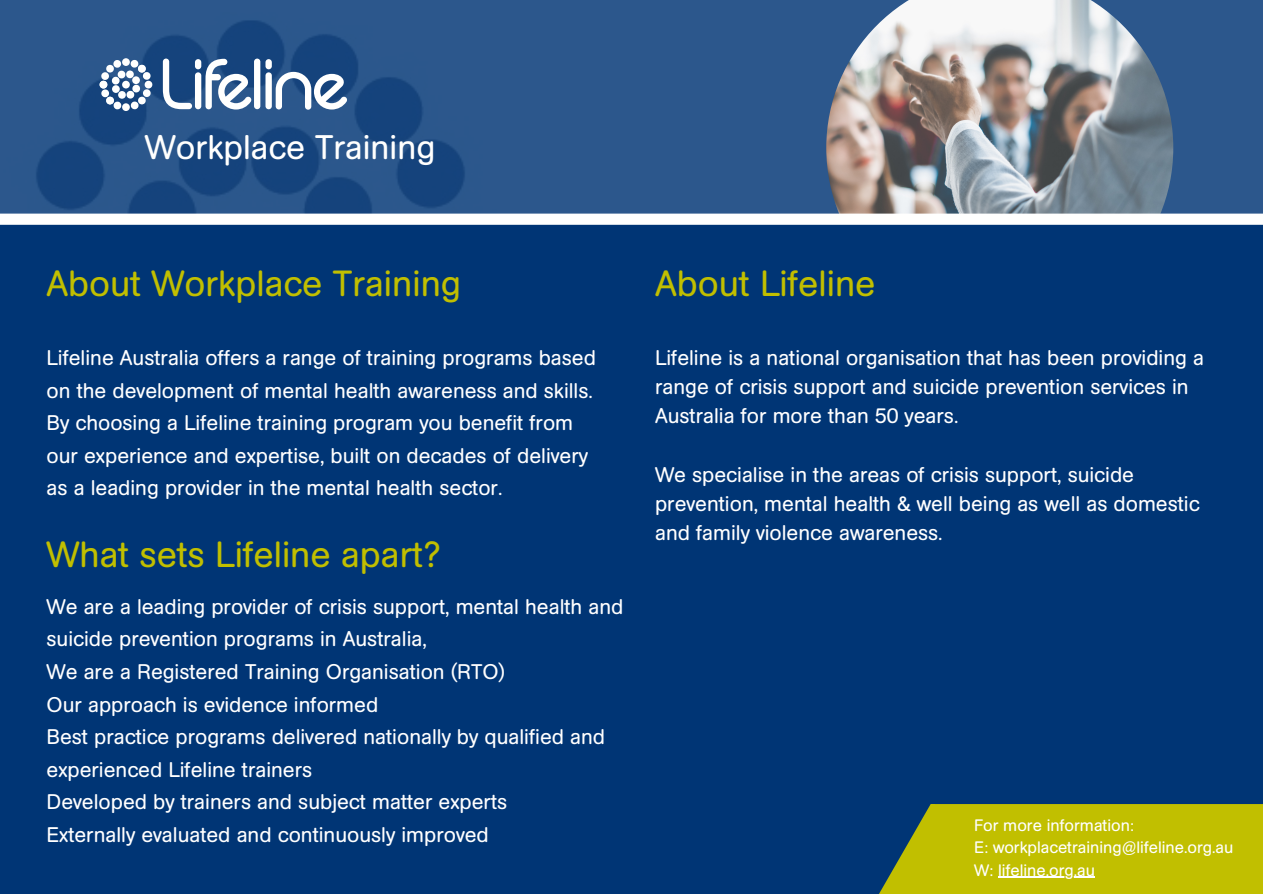
<style>
.page{position:relative;width:1263px;height:894px;background:#fff}
.page>*{position:absolute;margin:0;border:0;box-sizing:border-box;transform-origin:0 0}
.t1{font:36px "AG Book Rounded BQ";color:#c1bf00}
.t2{font:33.75px "AG Book Rounded BQ";color:#fffffe}
.t3{font:21px/32.5px "AG Book Rounded BQ";color:#fff}
.t4{font:16.5px "AG Book Rounded BQ";color:#fff}
</style>
<div class="page">
<svg style="left:0;top:0;width:1263px;height:213px;background:#285389"></svg>
<svg style="left:163px;top:59px;width:29px;height:50px"></svg>
<div style="left:195px;top:72px;width:6px;height:37px;background:#fffffe;border-radius:3px"></div>
<div style="left:254px;top:59px;width:6px;height:50px;background:#fffffe;border-radius:3px"></div>
<svg style="left:276px;top:72px;width:71px;height:38px"></svg>
<svg style="left:205px;top:59px;width:47px;height:50px"></svg>
<div style="left:195px;top:59px;width:6px;height:10px;background:#fffffe;border-radius:3px"></div>
<div style="left:265px;top:72px;width:7px;height:37px;background:#fffffe;border-radius:3px"></div>
<div style="left:265px;top:59px;width:7px;height:10px;background:#fffffe;border-radius:3px"></div>
<svg style="left:100px;top:59px;width:52px;height:51px"></svg>
<img style="left:826px;top:0;width:347px;height:213px">
<div style="left:0;top:213px;width:1263px;height:680px;background:#003575"></div>
<svg style="left:861px;top:803px;width:402px;height:90px;background:#a9ae0e"></svg>
<hr style="left:998px;top:876px;width:97px;height:1px;background:#fff">
<p class="t2" style="left:145px;top:128px;width:292px">Workplace Training</p>
<p class="t1" style="left:47px;top:263px;width:416px">About Workplace Training</p>
<p class="t3" style="left:47px;top:341px;width:551px">Lifeline Australia offers a range of training programs based on the development of mental health awareness and skills.<br>By choosing a Lifeline training program you benefit from our experience and expertise, built on decades of delivery as a leading provider in the mental health sector.</p>
<p class="t1" style="left:47px;top:533px;width:395px">What sets Lifeline apart?</p>
<p class="t3" style="left:47px;top:590px;width:578px">We are a leading provider of crisis support, mental health and suicide prevention programs in Australia,</p>
<p class="t3" style="left:47px;top:655px;width:460px">We are a Registered Training Organisation (RTO)</p>
<p class="t3" style="left:47px;top:687px;width:333px">Our approach is evidence informed</p>
<p class="t3" style="left:47px;top:720px;width:560px">Best practice programs delivered nationally by qualified and experienced Lifeline trainers</p>
<p class="t3" style="left:47px;top:785px;width:462px">Developed by trainers and subject matter experts</p>
<p class="t3" style="left:47px;top:818px;width:444px">Externally evaluated and continuously improved</p>
<p class="t1" style="left:655px;top:263px;width:222px">About Lifeline</p>
<p class="t3" style="left:655px;top:343px;width:550px;line-height:29.2px">Lifeline is a national organisation that has been providing a range of crisis support and suicide prevention services in<br>Australia for more than 50 years.</p>
<p class="t3" style="left:655px;top:460px;width:546px;line-height:29.2px">We specialise in the areas of crisis support, suicide prevention, mental health &amp; well being as well as domestic and family violence awareness.</p>
<p class="t4" style="left:974px;top:815px;width:161px">For more information:</p>
<p class="t4" style="left:974px;top:837px;width:261px">E: workplacetraining@lifeline.org.au</p>
<p class="t4" style="left:974px;top:860px;width:122px">W: lifeline.org.au</p>
</div>
